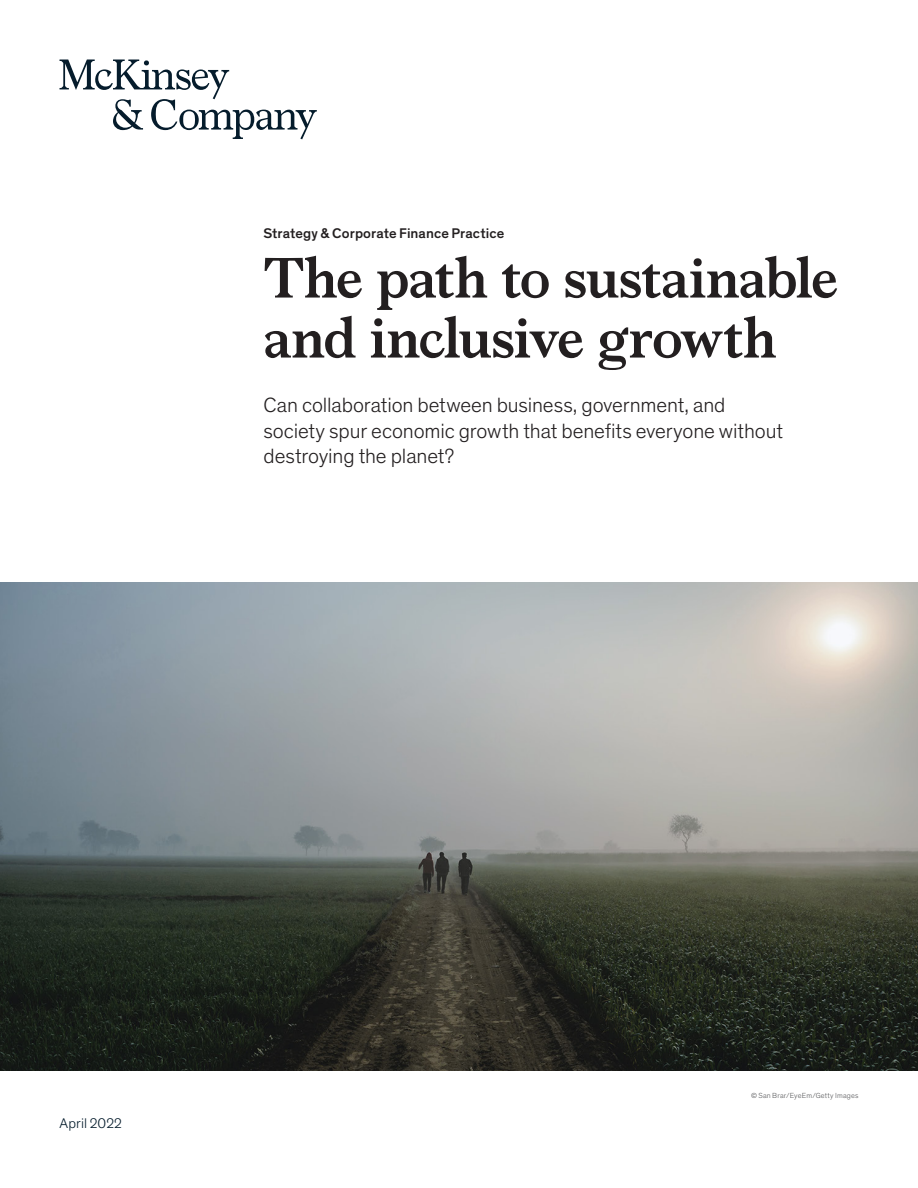
<style>
.page{position:relative;width:918px;height:1188px;background:#fff}
.page>*{position:absolute;margin:0;border:0;box-sizing:border-box;transform-origin:0 0}
.Title_of_article-dee{font:700 57px/60px "Bower";letter-spacing:-.015em;color:#231f20}
.Standfirst-Dek_McKin{font:300 21px/25.5px "Mc Kinsey Sans";letter-spacing:-.005em;color:#231f20}
.Eyebrow{font:500 14.25px "Mc Kinsey Sans";letter-spacing:.005em;color:#231f20}
.Cover_date_-_Deep_bl{font:300 14.25px "Mc Kinsey Sans";letter-spacing:.005em;color:#051c2c}
.Art_Photo_credit{font:300 7.5px "Mc Kinsey Sans";letter-spacing:.025em;color:#57585a}
</style>
<div class="page">
<img style="left:0;top:582px;width:918px;height:488px">
<svg style="left:60px;top:60px;width:257px;height:79px"></svg>
<p class="Eyebrow" style="left:264px;top:222px;width:242px">Strategy &amp; Corporate Finance Practice</p>
<p class="Title_of_article-dee" style="left:264px;top:244px;width:576px">The path to sustainable and inclusive growth</p>
<p class="Standfirst-Dek_McKin" style="left:264px;top:391px;width:521px">Can collaboration between business, government, and society spur economic growth that benefits everyone without destroying the planet?</p>
<p class="Cover_date_-_Deep_bl" style="left:60px;top:1113px;width:64px">April 2022</p>
<p class="Art_Photo_credit" style="left:751px;top:1090px;width:109px">© San Brar/EyeEm/Getty Images</p>
</div>
